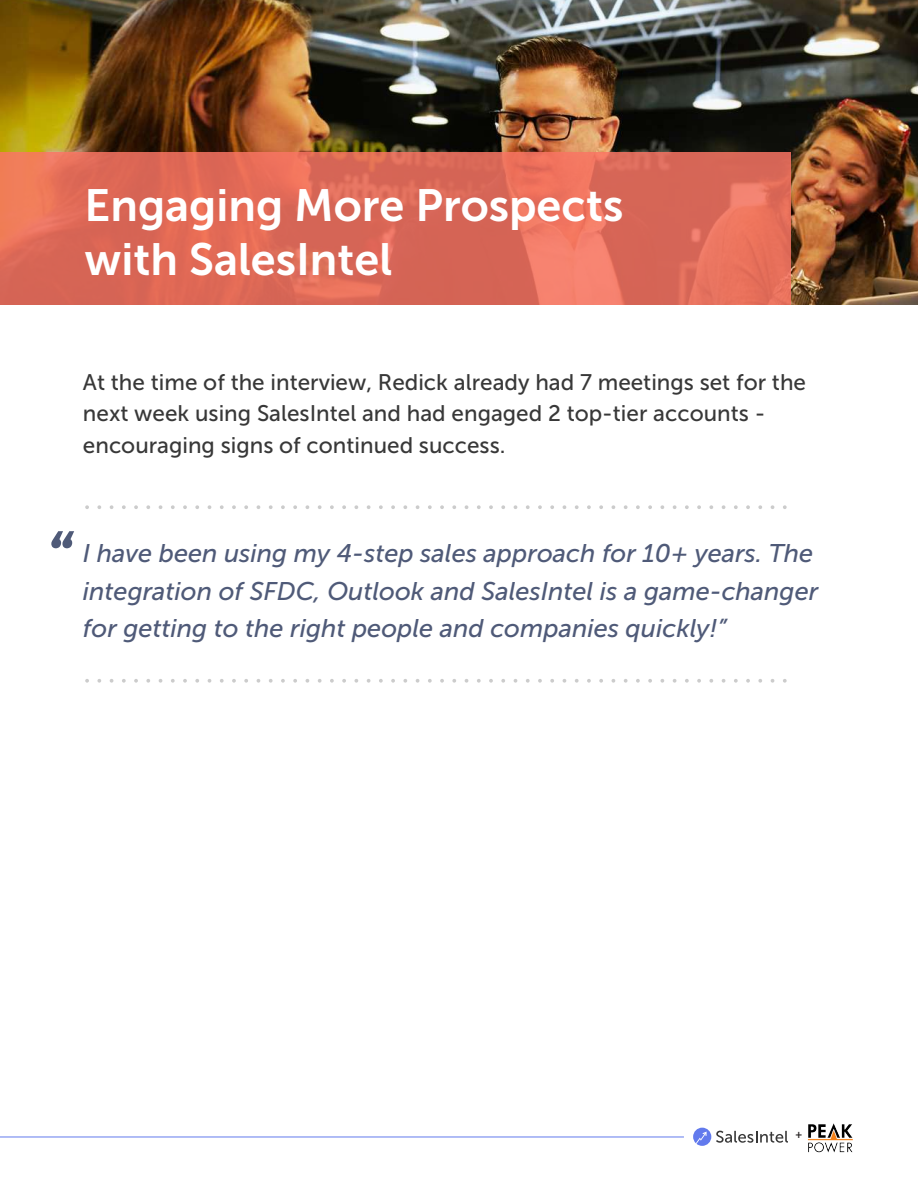
<style>
.page{position:relative;width:918px;height:1188px;background:#fff}
.page>*{position:absolute;margin:0;border:0;box-sizing:border-box;transform-origin:0 0}
.t1{font:100 72px "Montserrat";color:#ccc}
.t2{font:italic 600 64.2px "Montserrat";color:#4f5a78}
.t3{font:45px/54px "Museo Sans 700";color:#fff}
.t4{font:italic 25.5px/37.5px "Museo Sans 500";color:#4f5a78}
.t5{font:22.5px/31.5px "Museo Sans 500";color:#383838}
.t6{font:10.65px "Museo Sans 700";color:#231f20}
</style>
<div class="page">
<img style="left:0;top:0;width:918px;height:305px">
<hr style="left:0;top:1137px;width:684px;height:1px;background:#627aed">
<svg style="left:693px;top:1128px;width:95px;height:18px"></svg>
<img style="left:807px;top:1124px;width:46px;height:29px">
<svg style="left:0;top:152px;width:791px;height:153px;background:#df6b59"></svg>
<h3 class="t3" style="left:85px;top:178px;width:540px">Engaging More Prospects with SalesIntel</h3>
<p class="t5" style="left:83px;top:366px;width:725px">At the time of the interview, Redick already had 7 meetings set for the next week using SalesIntel and had engaged 2 top-tier accounts - encouraging signs of continued success.</p>
<h2 class="t2" style="left:46px;top:505px;width:27px">“</h2>
<h1 class="t1" style="left:81px;top:431px;width:711px">..........................................................</h1>
<p class="t4" style="left:83px;top:535px;width:737px">I have been using my 4-step sales approach for 10+ years. The integration of SFDC, Outlook and SalesIntel is a game-changer for getting to the right people and companies quickly!”</p>
<h1 class="t1" style="left:81px;top:604px;width:711px">..........................................................</h1>
<p class="t6" style="left:795px;top:1129px;width:8px">+</p>
</div>
